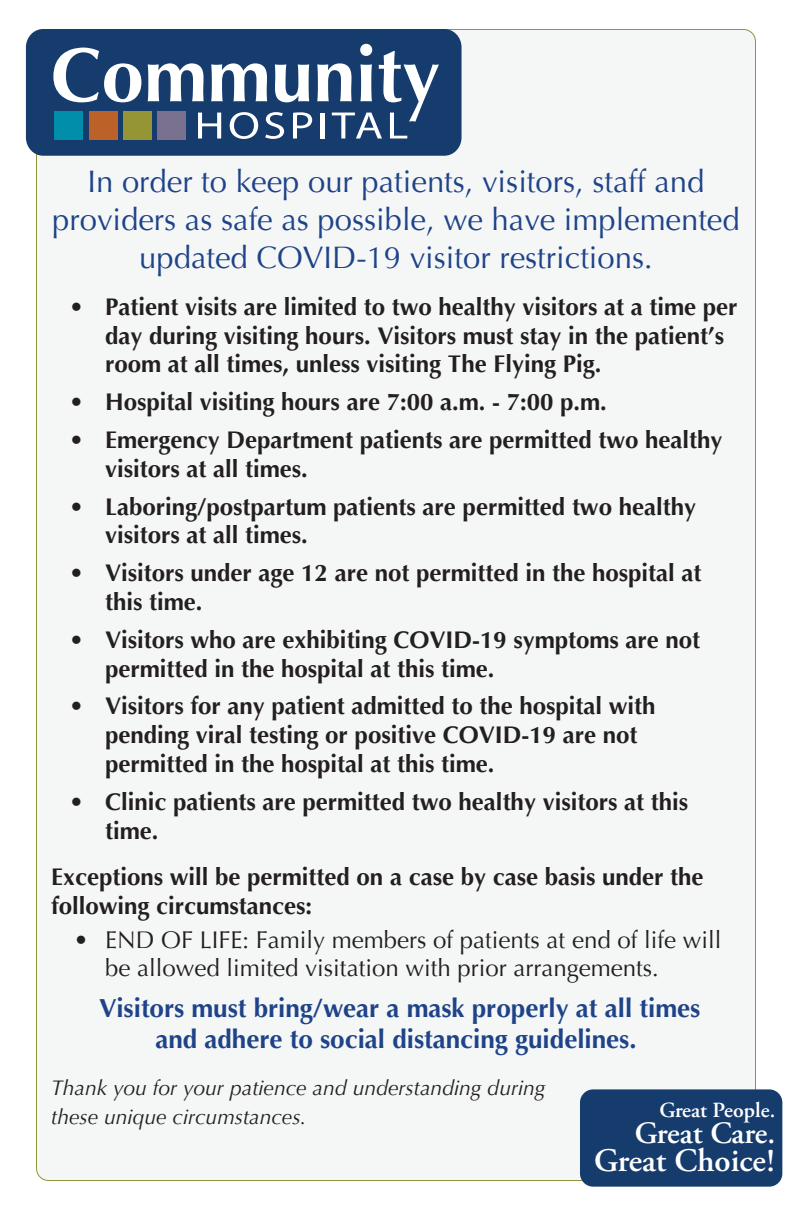
<style>
.page{position:relative;width:792px;height:1224px;background:#fff}
.page>*{position:absolute;margin:0;border:0;box-sizing:border-box;transform-origin:0 0}
.t1{font:600 32.9px "Adobe Garamond Pro";color:#fff}
.t2{font:31px/37.8px "Optima";color:#1f4388;text-align:center}
.t3{font:600 31px "Adobe Garamond Pro";letter-spacing:-.01em;color:#fff}
.t4{font:700 26px "Optima";color:#1f4388}
.t5{font:700 24px/28.8px "Optima";color:#231f20}
.t6{font:24px/28.8px "Optima";color:#231f20}
.t7{font:600 21.6px "Adobe Garamond Pro";color:#fff}
.t8{font:italic 21px "Optima";color:#231f20}
</style>
<div class="page">
<div style="left:36px;top:30px;width:720px;height:1150px;background:#f5f7f7;border-radius:12px"></div>
<div style="left:26px;top:29px;width:436px;height:127px;background:#163c6d;border-radius:18px"></div>
<svg style="left:53px;top:48px;width:88px;height:54px"></svg>
<svg style="left:148px;top:44px;width:291px;height:95px"></svg>
<div style="left:55px;top:111px;width:28px;height:29px;background:#008eaa"></div>
<div style="left:89px;top:111px;width:28px;height:29px;background:#bc6128"></div>
<div style="left:123px;top:111px;width:28px;height:29px;background:#969536"></div>
<div style="left:157px;top:111px;width:28px;height:29px;background:#7a718f"></div>
<div style="left:580px;top:1089px;width:202px;height:98px;background:#163c6d;border-radius:13px"></div>
<p class="t2" style="left:52px;top:164px;width:689px">In order to keep our patients, visitors, staff and providers as safe as possible, we have implemented updated COVID-19 visitor restrictions.</p>
<p class="t5" style="left:105px;top:293px;width:634px;text-indent:-36px">• Patient visits are limited to two healthy visitors at a time per day during visiting hours. Visitors must stay in the patient’s room at all times, unless visiting The Flying Pig.</p>
<p class="t5" style="left:69px;top:388px;width:539px">• Hospital visiting hours are 7:00 a.m. - 7:00 p.m.</p>
<p class="t5" style="left:105px;top:426px;width:619px;text-indent:-36px">• Emergency Department patients are permitted two healthy visitors at all times.</p>
<p class="t5" style="left:105px;top:492px;width:592px;text-indent:-36px">• Laboring/postpartum patients are permitted two healthy visitors at all times.</p>
<p class="t5" style="left:105px;top:559px;width:598px;text-indent:-36px">• Visitors under age 12 are not permitted in the hospital at this time.</p>
<p class="t5" style="left:105px;top:626px;width:596px;text-indent:-36px">• Visitors who are exhibiting COVID-19 symptoms are not permitted in the hospital at this time.</p>
<p class="t5" style="left:105px;top:692px;width:552px;text-indent:-36px">• Visitors for any patient admitted to the hospital with pending viral testing or positive COVID-19 are not permitted in the hospital at this time.</p>
<p class="t5" style="left:105px;top:788px;width:584px;text-indent:-36px">• Clinic patients are permitted two healthy visitors at this time.</p>
<p class="t5" style="left:51px;top:863px;width:654px">Exceptions will be permitted on a case by case basis under the following circumstances:</p>
<p class="t6" style="left:105px;top:925px;width:618px;text-indent:-32px">• END OF LIFE: Family members of patients at end of life will be allowed limited visitation with prior arrangements.</p>
<p class="t4" style="left:99px;top:991px;width:603px">Visitors must bring/wear a mask properly at all times</p>
<p class="t4" style="left:155px;top:1022px;width:483px">and adhere to social distancing guidelines.</p>
<p class="t8" style="left:51px;top:1075px;width:496px">Thank you for your patience and understanding during</p>
<p class="t8" style="left:51px;top:1104px;width:257px">these unique circumstances.</p>
<p class="t7" style="left:659px;top:1098px;width:117px">Great People.</p>
<p class="t3" style="left:635px;top:1115px;width:142px">Great Care.</p>
<p class="t1" style="left:594px;top:1142px;width:182px">Great Choice!</p>
</div>
